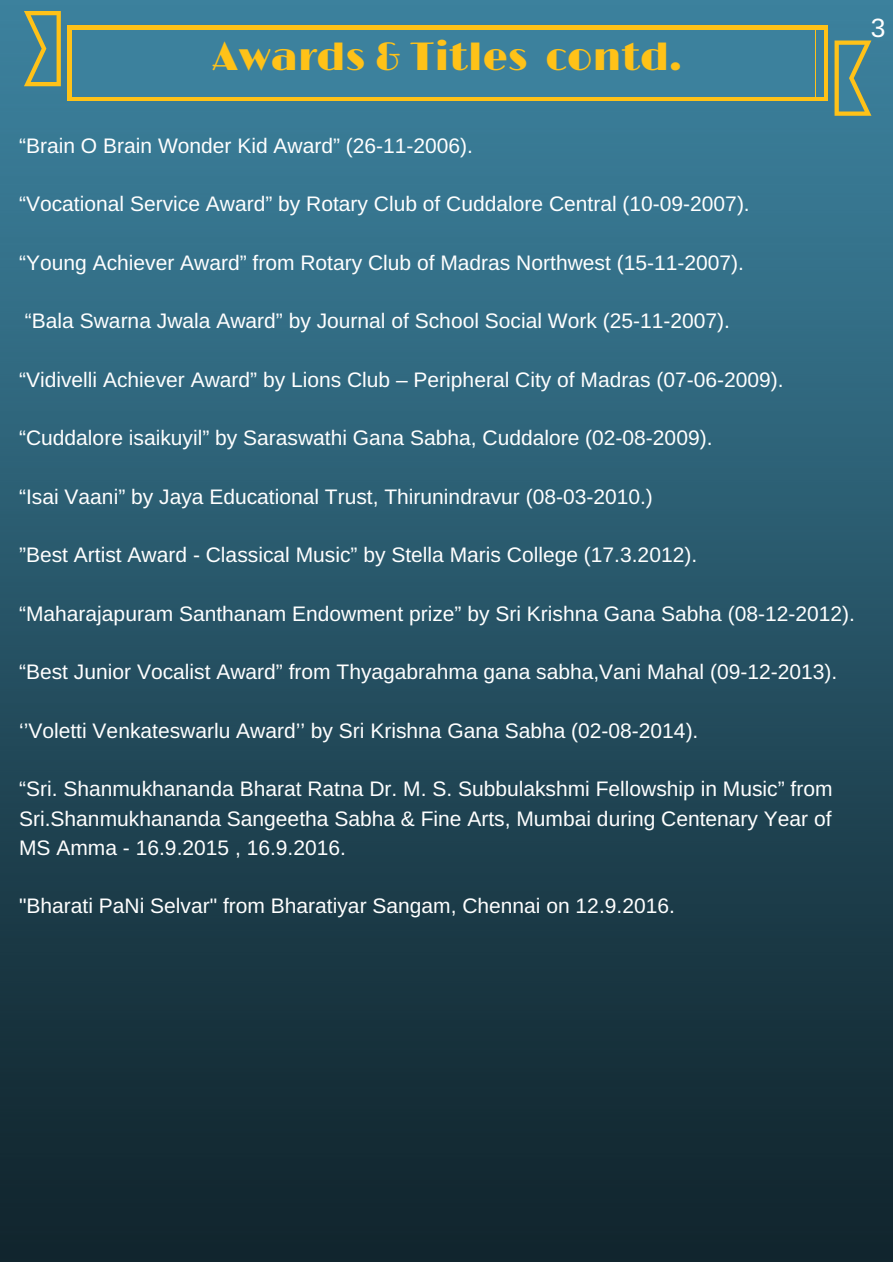
<style>
.page{position:relative;width:893px;height:1263px;background:#fff}
.page>*{position:absolute;margin:0;border:0;box-sizing:border-box;transform-origin:0 0}
.t1{font:39.75px "Limelight";color:#ffc218}
.t2{font:26.4px "Arimo";color:#fff}
.t3{font:21px/29.2px "Arimo";color:#fff;text-align:justify}
</style>
<div class="page">
<img style="left:0;top:0;width:892px;height:1261px">
<div style="left:80px;top:25px;width:736px;height:76px;background:#ffc218"></div>
<div style="left:80px;top:30px;width:736px;height:66px;background:#3c819d"></div>
<svg style="left:816px;top:25px;width:11px;height:76px"></svg>
<svg style="left:834px;top:40px;width:37px;height:76px;background:#7a9470"></svg>
<div style="left:815px;top:30px;width:8px;height:66px;background:#3c819d"></div>
<div style="left:67px;top:25px;width:13px;height:76px;background:#ffc218"></div>
<svg style="left:24px;top:11px;width:37px;height:75px;background:#7a9571"></svg>
<div style="left:72px;top:30px;width:8px;height:66px;background:#3c819d"></div>
<h1 class="t1" style="left:212px;top:34px;width:471px">Awards &amp; Titles contd.</h1>
<p class="t2" style="left:870px;top:13px;width:16px">3</p>
<p class="t3" style="left:19px;top:131px;width:455px">“Brain O Brain Wonder Kid Award” (26-11-2006).</p>
<p class="t3" style="left:19px;top:189px;width:732px">“Vocational Service Award” by Rotary Club of Cuddalore Central (10-09-2007).</p>
<p class="t3" style="left:19px;top:248px;width:726px">“Young Achiever Award” from Rotary Club of Madras Northwest (15-11-2007).</p>
<p class="t3" style="left:25px;top:306px;width:706px">“Bala Swarna Jwala Award” by Journal of School Social Work (25-11-2007).</p>
<p class="t3" style="left:19px;top:365px;width:766px">“Vidivelli Achiever Award” by Lions Club – Peripheral City of Madras (07-06-2009).</p>
<p class="t3" style="left:19px;top:423px;width:695px">“Cuddalore isaikuyil” by Saraswathi Gana Sabha, Cuddalore (02-08-2009).</p>
<p class="t3" style="left:19px;top:482px;width:635px">“Isai Vaani” by Jaya Educational Trust, Thirunindravur (08-03-2010.)</p>
<p class="t3" style="left:19px;top:540px;width:679px">”Best Artist Award - Classical Music” by Stella Maris College (17.3.2012).</p>
<p class="t3" style="left:19px;top:599px;width:837px">“Maharajapuram Santhanam Endowment prize” by Sri Krishna Gana Sabha (08-12-2012).</p>
<p class="t3" style="left:19px;top:657px;width:819px">“Best Junior Vocalist Award” from Thyagabrahma gana sabha,Vani Mahal (09-12-2013).</p>
<p class="t3" style="left:19px;top:715px;width:680px">‘’Voletti Venkateswarlu Award’’ by Sri Krishna Gana Sabha (02-08-2014).</p>
<p class="t3" style="left:19px;top:774px;width:815px">“Sri. Shanmukhananda Bharat Ratna Dr. M. S. Subbulakshmi Fellowship in Music” from Sri.Shanmukhananda Sangeetha Sabha &amp; Fine Arts, Mumbai during Centenary Year of MS Amma - 16.9.2015 , 16.9.2016.</p>
<p class="t3" style="left:19px;top:891px;width:657px">"Bharati PaNi Selvar" from Bharatiyar Sangam, Chennai on 12.9.2016.</p>
</div>
